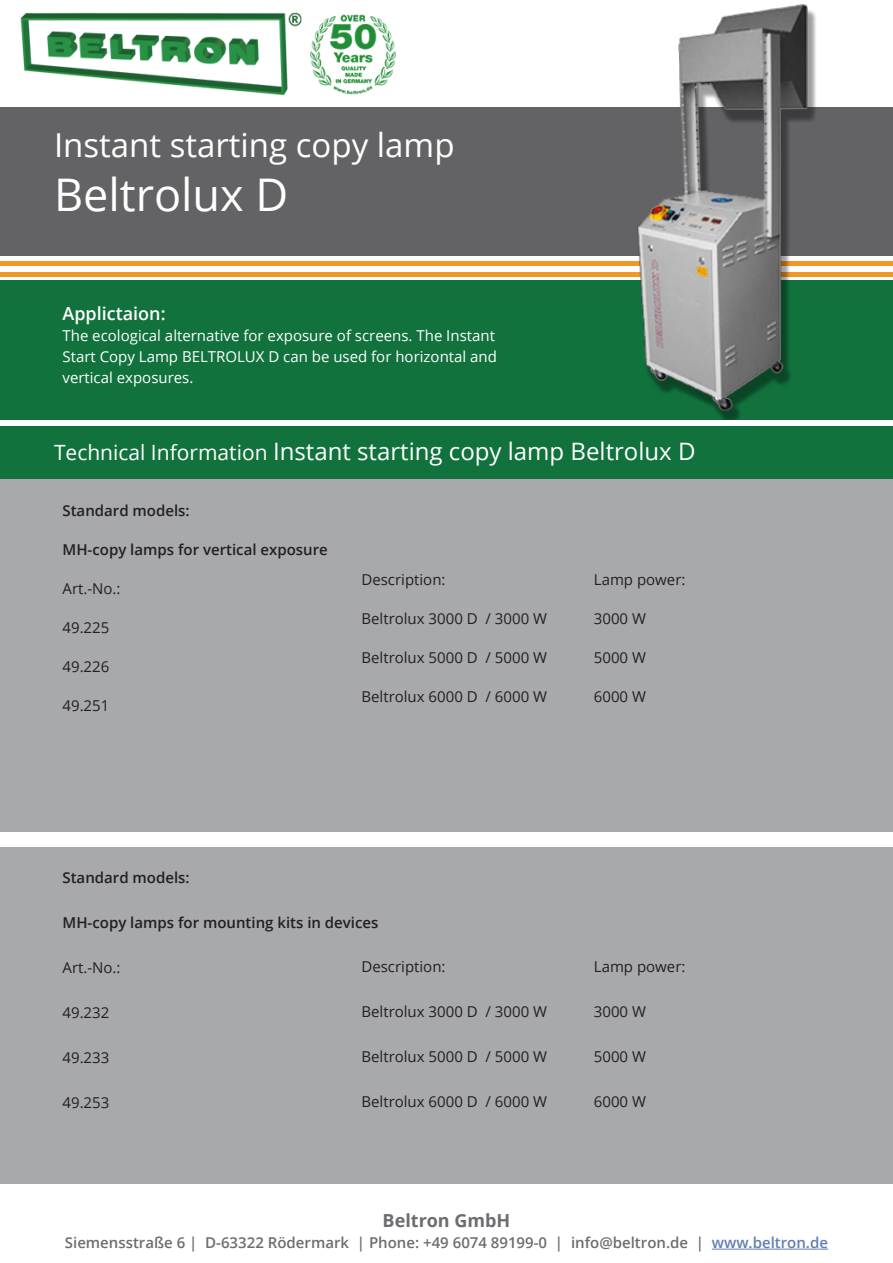
<style>
.page{position:relative;width:893px;height:1263px;background:#fff}
.page>*{position:absolute;margin:0;border:0;box-sizing:border-box;transform-origin:0 0}
.t1{font:45px "Open Sans";color:#fff}
.t2{font:33px "Open Sans";color:#fff}
.t3{font:24px "Open Sans";color:#fff}
.t4{font:600 18px "Open Sans";color:#fff}
.t5{font:700 18px "Open Sans";color:#6c6d70}
.t6{font:15px "Open Sans";color:#231f20}
.t7{font:15px/21px "Open Sans";color:#fff}
.t8{font:600 15px "Open Sans";color:#231f20}
.t9{font:600 15px "Open Sans";color:#6c6d70}
.s1{font-size:21px}
.s2{color:#607eb4}
</style>
<div class="page">
<div style="left:0;top:107px;width:893px;height:149px;background:#636366"></div>
<div style="left:0;top:280px;width:893px;height:140px;background:#11723e"></div>
<hr style="left:0;top:262px;width:893px;height:4px;background:#f39826">
<hr style="left:0;top:272px;width:893px;height:4px;background:#f39826">
<img style="left:20px;top:12px;width:375px;height:84px">
<hr style="left:712px;top:1249px;width:116px;height:1px;background:#607eb4">
<img style="left:592px;top:4px;width:287px;height:416px">
<div style="left:0;top:427px;width:893px;height:53px;background:#11723e"></div>
<div style="left:0;top:480px;width:893px;height:352px;background:#a8a9ad"></div>
<div style="left:0;top:847px;width:893px;height:336px;background:#a8a9ad"></div>
<p class="t2" style="left:54px;top:122px;width:402px">Instant starting copy lamp</p>
<p class="t1" style="left:54px;top:164px;width:236px">Beltrolux D</p>
<p class="t4" style="left:63px;top:301px;width:105px">Applictaion:</p>
<p class="t7" style="left:63px;top:325px;width:436px">The ecological alternative for exposure of screens. The Instant<br>Start Copy Lamp BELTROLUX D can be used for horizontal and vertical exposures.</p>
<p class="t3" style="left:54px;top:435px;width:643px"><span class="s1">Technical Information</span> Instant starting copy lamp Beltrolux D</p>
<p class="t8" style="left:63px;top:500px;width:129px">Standard models:</p>
<p class="t8" style="left:63px;top:539px;width:267px">MH-copy lamps for vertical exposure</p>
<p class="t6" style="left:63px;top:578px;width:60px">Art.-No.:</p>
<p class="t6" style="left:63px;top:617px;width:48px">49.225</p>
<p class="t6" style="left:63px;top:656px;width:48px">49.226</p>
<p class="t6" style="left:63px;top:695px;width:48px">49.251</p>
<p class="t6" style="left:361px;top:569px;width:86px">Description:</p>
<p class="t6" style="left:361px;top:608px;width:187px">Beltrolux 3000 D / 3000 W</p>
<p class="t6" style="left:361px;top:647px;width:187px">Beltrolux 5000 D / 5000 W</p>
<p class="t6" style="left:361px;top:686px;width:187px">Beltrolux 6000 D / 6000 W</p>
<p class="t6" style="left:594px;top:569px;width:93px">Lamp power:</p>
<p class="t6" style="left:594px;top:608px;width:54px">3000 W</p>
<p class="t6" style="left:594px;top:647px;width:54px">5000 W</p>
<p class="t6" style="left:594px;top:686px;width:54px">6000 W</p>
<p class="t8" style="left:63px;top:867px;width:129px">Standard models:</p>
<p class="t8" style="left:63px;top:912px;width:318px">MH-copy lamps for mounting kits in devices</p>
<p class="t6" style="left:63px;top:957px;width:60px">Art.-No.:</p>
<p class="t6" style="left:63px;top:1002px;width:48px">49.232</p>
<p class="t6" style="left:63px;top:1047px;width:48px">49.233</p>
<p class="t6" style="left:63px;top:1092px;width:48px">49.253</p>
<p class="t6" style="left:361px;top:956px;width:86px">Description:</p>
<p class="t6" style="left:361px;top:1001px;width:187px">Beltrolux 3000 D / 3000 W</p>
<p class="t6" style="left:361px;top:1046px;width:187px">Beltrolux 5000 D / 5000 W</p>
<p class="t6" style="left:361px;top:1091px;width:187px">Beltrolux 6000 D / 6000 W</p>
<p class="t6" style="left:594px;top:956px;width:93px">Lamp power:</p>
<p class="t6" style="left:594px;top:1001px;width:54px">3000 W</p>
<p class="t6" style="left:594px;top:1046px;width:54px">5000 W</p>
<p class="t6" style="left:594px;top:1091px;width:54px">6000 W</p>
<p class="t5" style="left:383px;top:1208px;width:129px">Beltron GmbH</p>
<p class="t9" style="left:65px;top:1232px;width:765px">Siemensstraße 6 | D-63322 Rödermark | Phone: +49 6074 89199-0 | info@beltron.de | <span class="s2">www.beltron.de</span></p>
</div>
